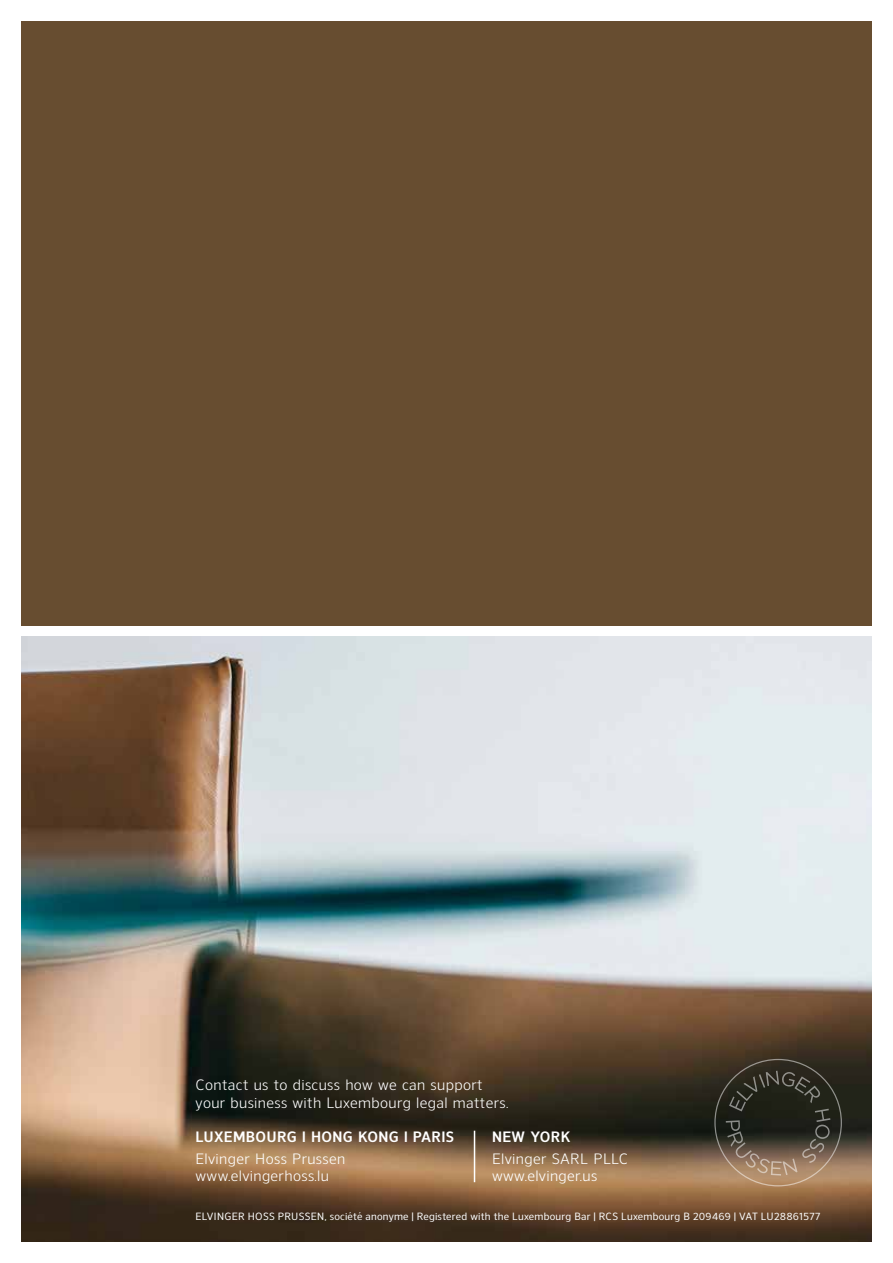
<style>
.page{position:relative;width:893px;height:1263px;background:#fff}
.page>*{position:absolute;margin:0;border:0;box-sizing:border-box;transform-origin:0 0}
.t1{font:15px/16.5px "Nu Order";letter-spacing:.025em;color:#fff}
.t2{font:700 15px "Nu Order";letter-spacing:.025em;color:#fff}
.t3{font:500 10.5px "Nu Order";letter-spacing:.02em;color:#fff}
</style>
<div class="page">
<div style="left:21px;top:21px;width:851px;height:605px;background:#674d30"></div>
<img style="left:21px;top:637px;width:851px;height:605px">
<svg style="left:698px;top:1059px;width:144px;height:144px;background:#594b3a"></svg>
<hr style="left:474px;top:1131px;width:1px;height:51px;background:#fff">
<p class="t1" style="left:196px;top:1075px;width:314px;line-height:18px">Contact us to discuss how we can support your business with Luxembourg legal matters.</p>
<p class="t2" style="left:196px;top:1127px;width:260px">LUXEMBOURG l HONG KONG l PARIS</p>
<p class="t1" style="left:196px;top:1150px;width:151px">Elvinger Hoss Prussen www.elvingerhoss.lu</p>
<p class="t2" style="left:492px;top:1127px;width:80px">NEW YORK</p>
<p class="t1" style="left:492px;top:1150px;width:137px">Elvinger SARL PLLC www.elvinger.us</p>
<p class="t3" style="left:196px;top:1210px;width:626px">ELVINGER HOSS PRUSSEN, société anonyme | Registered with the Luxembourg Bar | RCS Luxembourg B 209469 | VAT LU28861577</p>
</div>
